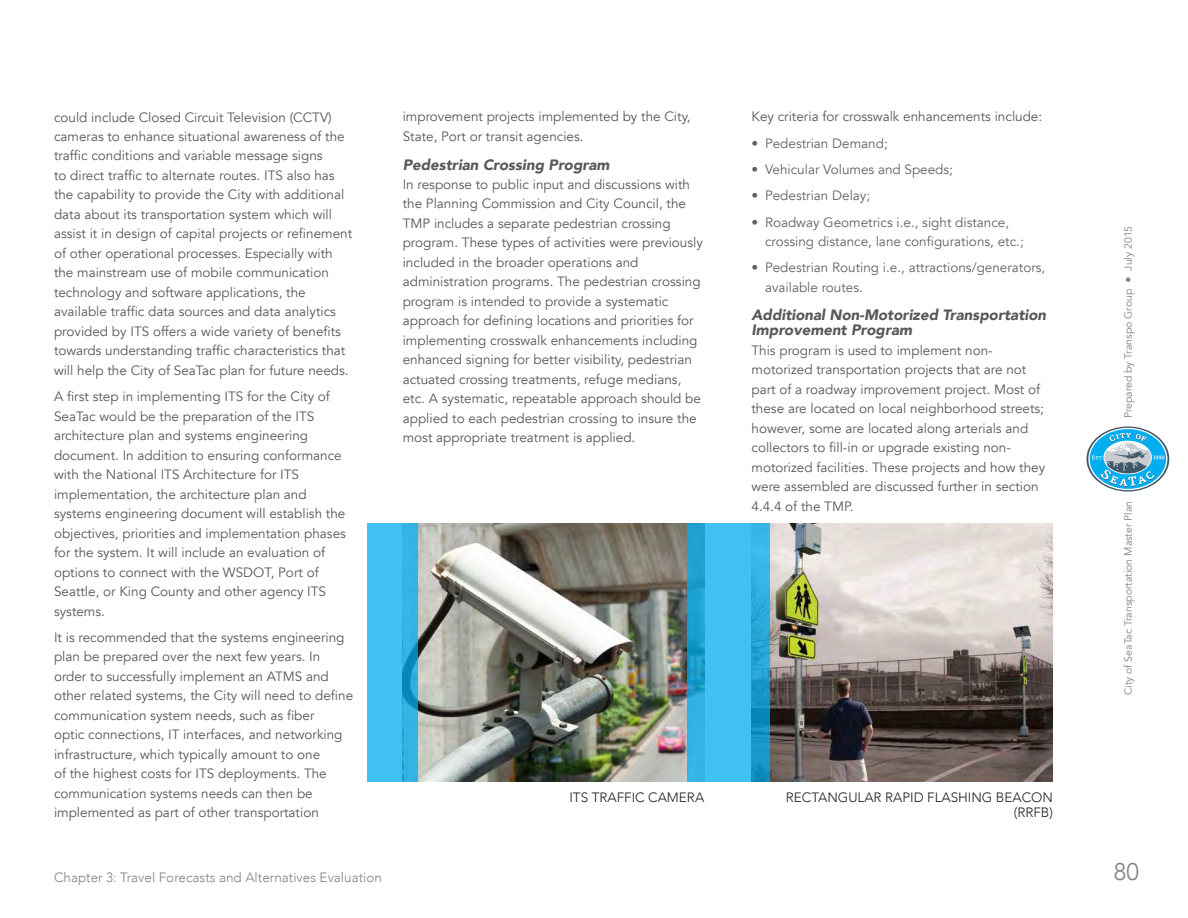
<style>
.page{position:relative;width:1188px;height:918px;background:#fff}
.page>*{position:absolute;margin:0;border:0;box-sizing:border-box;transform-origin:0 0}
.t1{font:300 24px "Avenir";color:#808285}
.t2{font:italic 900 15px/15px "Avenir";color:#57585a}
.Body_main{font:13.5px/19.5px "Avenir";color:#57585a}
.t3{font:13.5px/19.5px "Avenir";color:#636366}
.t4{font:300 13.5px/15px "Avenir";color:#231f20;text-align:right}
.t5{font:300 13.5px "Avenir";color:#808285}
.t6{font:10.5px "Avenir";color:#808285}
.s1{font-family:"Helvetica Neue"}
</style>
<div class="page">
<svg style="left:1086px;top:426px;width:83px;height:66px"></svg>
<svg style="left:1088px;top:428px;width:79px;height:62px"></svg>
<svg style="left:1090px;top:429px;width:76px;height:60px"></svg>
<svg style="left:1092px;top:433px;width:72px;height:54px"></svg>
<img style="left:418px;top:524px;width:269px;height:258px">
<img style="left:769px;top:524px;width:284px;height:258px">
<svg style="left:367px;top:524px;width:51px;height:258px;fill:#40c1f3"></svg>
<svg style="left:687px;top:524px;width:82px;height:258px;fill:#40c1f3"></svg>
<p class="Body_main" style="left:54px;top:107px;width:300px">could include Closed Circuit Television (CCTV) cameras to enhance situational awareness of the traffic conditions and variable message signs<br>to direct traffic to alternate routes. ITS also has the capability to provide the City with additional data about its transportation system which will assist it in design of capital projects or refinement of other operational processes. Especially with the mainstream use of mobile communication technology and software applications, the available traffic data sources and data analytics provided by ITS offers a wide variety of benefits towards understanding traffic characteristics that will help the City of SeaTac plan for future needs.</p>
<p class="Body_main" style="left:54px;top:387px;width:293px">A first step in implementing ITS for the City of SeaTac would be the preparation of the ITS architecture plan and systems engineering document. In addition to ensuring conformance with the National ITS Architecture for ITS implementation, the architecture plan and systems engineering document will establish the objectives, priorities and implementation phases for the system. It will include an evaluation of options to connect with the WSDOT, Port of Seattle, or King County and other agency ITS systems.</p>
<p class="Body_main" style="left:54px;top:628px;width:301px">It is recommended that the systems engineering plan be prepared over the next few years. In order to successfully implement an ATMS and other related systems, the City will need to define communication system needs, such as fiber<br>optic connections, IT interfaces, and networking infrastructure, which typically amount to one<br>of the highest costs for ITS deployments. The communication systems needs can then be implemented as part of other transportation</p>
<p class="Body_main" style="left:403px;top:107px;width:289px">improvement projects implemented by the City,<br>State, Port or transit agencies.</p>
<h3 class="t2" style="left:403px;top:157px;width:208px">Pedestrian Crossing Program</h3>
<p class="Body_main" style="left:403px;top:175px;width:302px">In response to public input and discussions with the Planning Commission and City Council, the TMP includes a separate pedestrian crossing program. These types of activities were previously included in the broader operations and administration programs. The pedestrian crossing program is intended to provide a systematic approach for defining locations and priorities for implementing crosswalk enhancements including enhanced signing for better visibility, pedestrian actuated crossing treatments, refuge medians, etc. A systematic, repeatable approach should be applied to each pedestrian crossing to insure the most appropriate treatment is applied.</p>
<p class="Body_main" style="left:751px;top:107px;width:292px">Key criteria for crosswalk enhancements include:</p>
<p class="t3" style="left:752px;top:134px;width:138px">• Pedestrian Demand;</p>
<p class="t3" style="left:752px;top:160px;width:203px">• Vehicular Volumes and Speeds;</p>
<p class="t3" style="left:752px;top:186px;width:120px">• Pedestrian Delay;</p>
<p class="t3" style="left:765px;top:212px;width:260px;text-indent:-14px">• Roadway Geometrics i.e., sight distance, crossing distance, lane configurations, etc.;</p>
<p class="t3" style="left:765px;top:258px;width:282px;text-indent:-14px">• Pedestrian Routing i.e., attractions/generators, available routes.</p>
<h3 class="t2" style="left:752px;top:307px;width:296px">Additional Non-Motorized Transportation<br>Improvement Program</h3>
<p class="Body_main" style="left:752px;top:341px;width:295px">This program is used to implement non&shy;motorized transportation projects that are not part of a roadway improvement project. Most of these are located on local neighborhood streets; however, some are located along arterials and collectors to fill-in or upgrade existing non&shy;motorized facilities. These projects and how they were assembled are discussed further in section 4.4.4 of the TMP.</p>
<p class="t4" style="left:569px;top:790px;width:136px">ITS TRAFFIC CAMERA</p>
<p class="t4" style="left:786px;top:790px;width:269px">RECTANGULAR RAPID FLASHING BEACON (RRFB)</p>
<p class="t6" style="left:1122px;top:418px;width:194px;rotate:-90deg">Prepared by Transpo Group <span class="s1">●</span> July 2015</p>
<p class="t6" style="left:1122px;top:695px;width:196px;rotate:-90deg">City of SeaTac Transportation Master Plan</p>
<p class="t5" style="left:54px;top:869px;width:329px">Chapter 3: Travel Forecasts and Alternatives Evaluation</p>
<h1 class="t1" style="left:1114px;top:858px;width:26px">80</h1>
</div>
